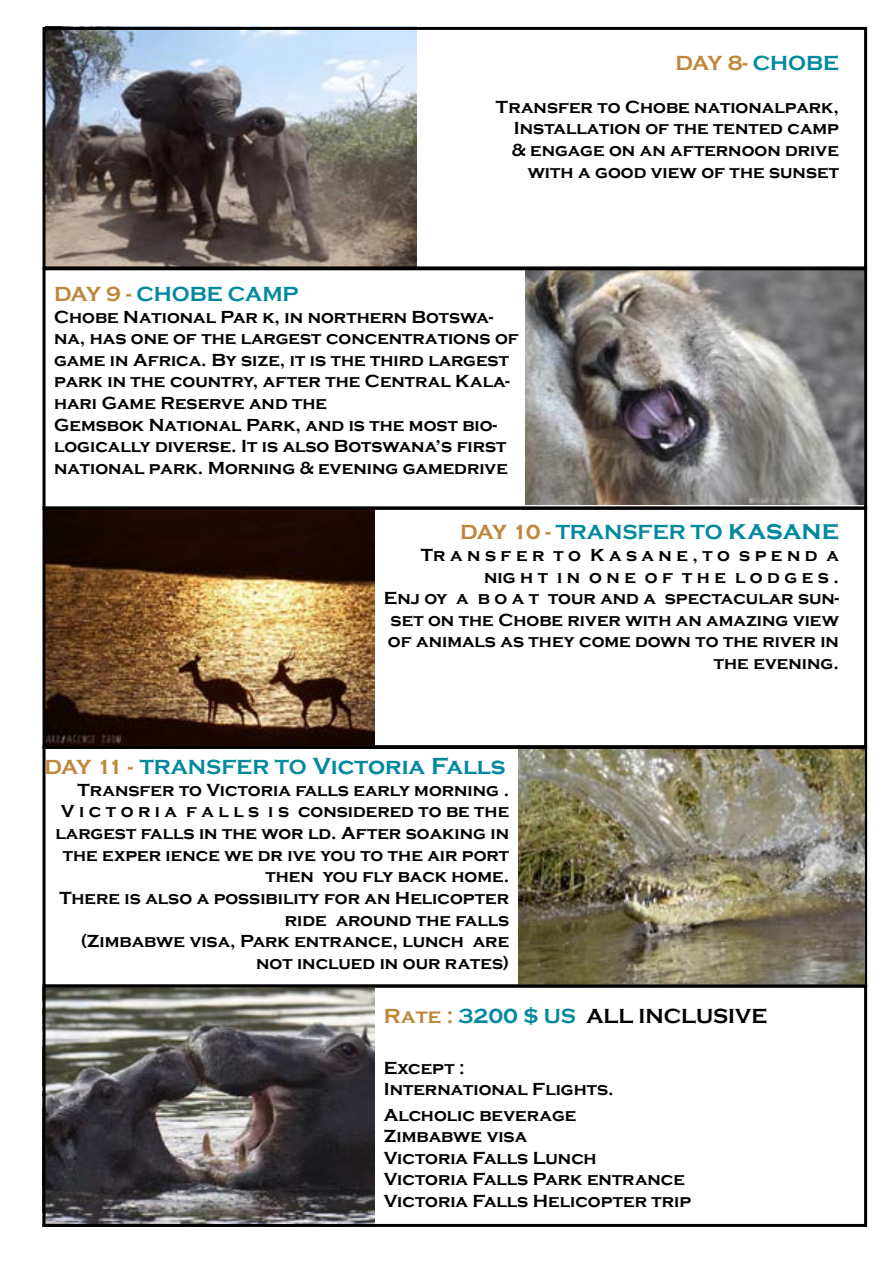
<style>
.page{position:relative;width:893px;height:1263px;background:#fff}
.page>*{position:absolute;margin:0;border:0;box-sizing:border-box;transform-origin:0 0}
.t1{font:700 24px "Copperplate Gothic";color:#00899f}
.t2{font:700 21px "Copperplate Gothic";color:#00899f}
.t3{font:700 21px "Copperplate Gothic";color:#000}
.t4{font:700 21px "Copperplate Gothic";letter-spacing:-.005em;color:#bf873c}
.t5{font:700 18px/21.6px "Copperplate Gothic";color:#000;text-align:right}
.s1{color:#00899f}
.s2{color:#bf873c}
.s3{font-size:27px}
.s4{font-size:21px;color:#bf873c}
.s5{font-size:21px}
</style>
<div class="page">
<img style="left:47px;top:31px;width:370px;height:234px">
<img style="left:525px;top:271px;width:338px;height:233px">
<img style="left:47px;top:510px;width:327px;height:235px">
<img style="left:519px;top:749px;width:345px;height:235px">
<img style="left:47px;top:988px;width:327px;height:235px">
<div style="left:43px;top:27px;width:824px;height:242px;border:3px solid #000"></div>
<div style="left:43px;top:267px;width:824px;height:243px;border:3px solid #000"></div>
<div style="left:43px;top:506px;width:824px;height:243px;border:3px solid #000"></div>
<div style="left:43px;top:984px;width:824px;height:243px;border:3px solid #000"></div>
<p class="t4" style="left:675px;top:51px;width:165px">DAY 8- <span class="s1">CHOBE</span></p>
<p class="t5" style="left:496px;top:96px;width:345px">Transfer to Chobe nationalpark,<br>Installation of the tented camp &amp; engage on an afternoon drive with a good view of the sunset</p>
<p class="t2" style="left:54px;top:282px;width:246px"><span class="s2">DAY 9 -</span> CHOBE CAMP</p>
<p class="t5" style="left:54px;top:306px;width:466px;text-align:left">Chobe National Par k, in northern Botswa&shy;na, has one of the largest concentrations of game in Africa. By size, it is the third largest park in the country, after the Central Kala&shy;hari Game Reserve and the<br>Gemsbok National Park, and is the most bio&shy;logically diverse. It is also Botswana’s first national park. Morning &amp; evening gamedrive</p>
<p class="t2" style="left:460px;top:521px;width:380px"><span class="s2">DAY 10 -</span> TRANSFER TO <span class="s3">kasane</span></p>
<p class="t5" style="left:384px;top:544px;width:457px">Tr a n s f e r t o K a s a n e , t o s p e n d a<br>nig h t i n o n e o f t h e l o d g e s .<br>Enj oy a b o a t tour and a spectacular sun&shy;set on the Chobe river with an amazing view of animals as they come down to the river in the evening.</p>
<h1 class="t1" style="left:44px;top:753px;width:463px"><span class="s4">DAY 11 -</span> <span class="s5">TRANSFER TO</span> Victoria Falls</h1>
<p class="t5" style="left:56px;top:779px;width:455px">Transfer to Victoria falls early morning .<br>V i c t o r i a f a l l s i s considered to be the largest falls in the wor ld. After soaking in the exper ience we dr ive you to the air port then you fly back home.<br>There is also a possibility for an Helicopter ride around the falls<br>(Zimbabwe visa, Park entrance, lunch are not inclued in our rates)</p>
<p class="t3" style="left:384px;top:1005px;width:385px"><span class="s2">Rate :</span> <span class="s1">3200 $ US</span> ALL INCLUSIVE</p>
<p class="t5" style="left:384px;top:1057px;width:232px;text-align:left">Except :<br>International Flights.</p>
<p class="t5" style="left:384px;top:1104px;width:309px;text-align:left">Alcholic beverage<br>Zimbabwe visa<br>Victoria Falls Lunch<br>Victoria Falls Park entrance<br>Victoria Falls Helicopter trip</p>
</div>
